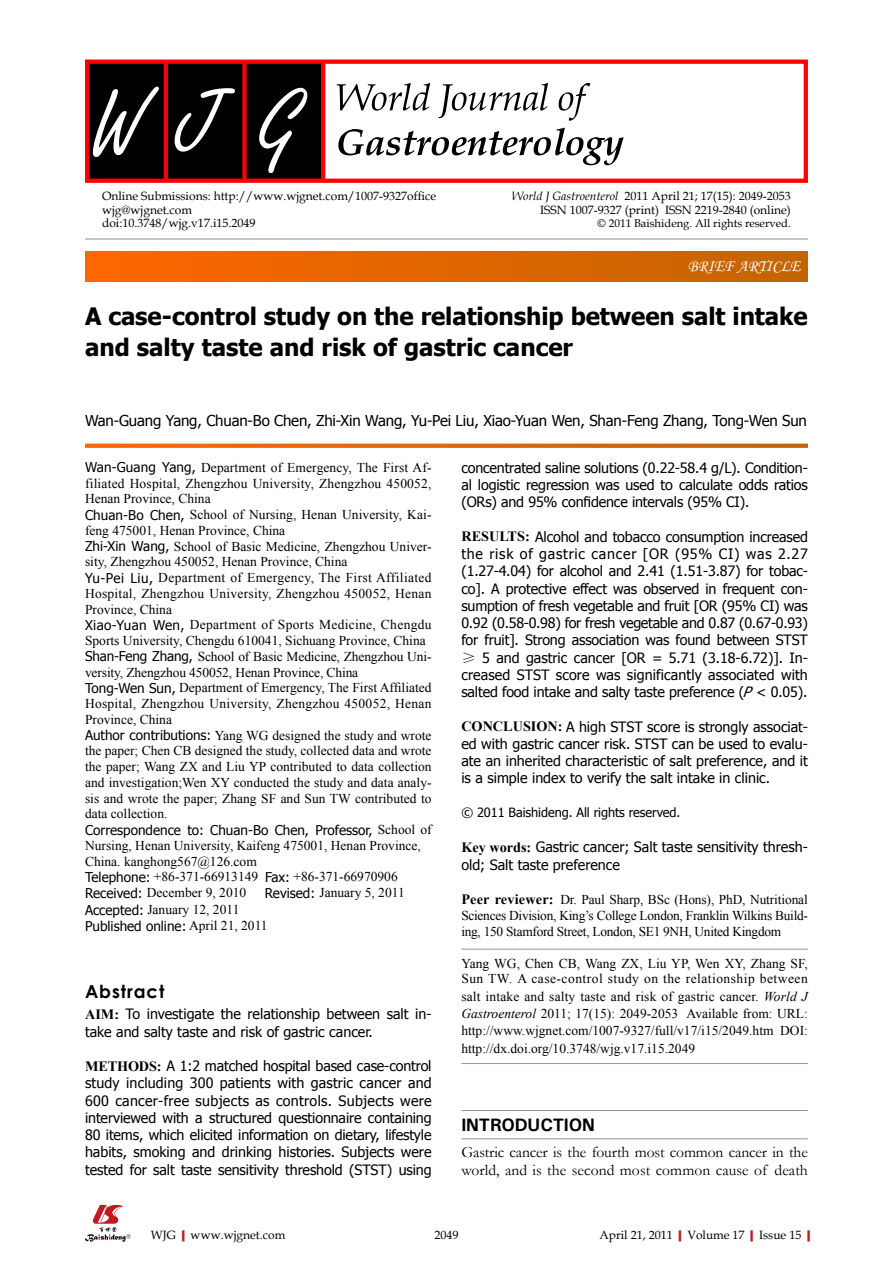
<style>
.page{position:relative;width:893px;height:1263px;background:#fff}
.page>*{position:absolute;margin:0;border:0;box-sizing:border-box;transform-origin:0 0}
.t1{font:700 24px/31.5px "Tahoma";color:#000}
.t2{font:700 18px "Univers";letter-spacing:-.01em;color:#000}
.t3{font:700 18px "Century Gothic";letter-spacing:.05em;color:#000}
.t4{font:16.5px "Monotype Corsiva";color:#fff}
.t5{font:15.75px/18px "Garamond";letter-spacing:-.01em;color:#000}
.t6{font:15px "Tahoma";letter-spacing:-.01em;color:#000}
.t7{font:14.25px/17.2px "Tahoma";color:#000;text-align:justify}
.t8{font:13.5px/15.8px "Times New Roman";color:#000}
.t9{font:13.5px/15.8px "Times New Roman";letter-spacing:.035em;color:#000}
.t10{font:13.5px "Tahoma";color:#000}
.t11{font:12.75px "Tahoma";letter-spacing:-.005em;color:#000}
.t12{font:12px/13.5px "Book Antiqua";color:#000;text-align:right}
.t13{font:11.25px "Book Antiqua";color:#000}
.s1{font-style:italic}
.s2{font-family:"Tahoma"}
.s3{font-family:"Times New Roman"}
.s4{font-family:"Times New Roman";font-weight:700}
.s5{font-family:"Sim Sun"}
.s6{font-weight:700;font-size:14.25px}
.s7{font-weight:700;color:#c01920}
</style>
<div class="page">
<div style="left:85px;top:252px;width:723px;height:29px;background:linear-gradient(to right,#f60,#c16500)"></div>
<hr style="left:85px;top:239px;width:723px;height:1px;background:#898989">
<div style="left:87px;top:61px;width:236px;height:121px;background:#000"></div>
<hr style="left:164px;top:61px;width:4px;height:121px;background:#f00">
<div style="left:242px;top:61px;width:5px;height:121px;background:#f00"></div>
<hr style="left:321px;top:61px;width:4px;height:121px;background:#f00">
<div style="left:85px;top:60px;width:723px;height:123px;border:4px solid #f00"></div>
<svg style="left:259px;top:88px;width:48px;height:85px"></svg>
<svg style="left:175px;top:88px;width:60px;height:64px"></svg>
<svg style="left:93px;top:87px;width:66px;height:70px"></svg>
<svg style="left:337px;top:83px;width:253px;height:38px"></svg>
<svg style="left:338px;top:128px;width:286px;height:37px"></svg>
<svg style="left:85px;top:1205px;width:46px;height:37px"></svg>
<hr style="left:461px;top:1110px;width:347px;height:1px;background:#949495">
<hr style="left:461px;top:1138px;width:347px;height:1px;background:#949495">
<hr style="left:461px;top:949px;width:347px;height:1px;background:#949495">
<hr style="left:461px;top:1063px;width:347px;height:1px;background:#949495">
<svg style="left:85px;top:444px;width:723px;height:4px;background:#e16a08"></svg>
<p class="t12" style="left:102px;top:189px;width:336px;text-align:left">Online Submissions: http://www.wjgnet.com/1007-9327office wjg@wjgnet.com<br>doi:10.3748/wjg.v17.i15.2049</p>
<p class="t12" style="left:512px;top:189px;width:280px"><span class="s1">World J Gastroenterol</span> 2011 April 21; 17(15): 2049-2053<br>ISSN 1007-9327 (print) ISSN 2219-2840 (online)</p>
<p class="t13" style="left:598px;top:215px;width:195px">© 2011 Baishideng. All rights reserved.</p>
<p class="t4" style="left:688px;top:256px;width:114px">BRIEF ARTICLE</p>
<h1 class="t1" style="left:85px;top:298px;width:724px">A case-control study on the relationship between salt intake and salty taste and risk of gastric cancer</h1>
<p class="t6" style="left:85px;top:410px;width:723px">Wan-Guang Yang, Chuan-Bo Chen, Zhi-Xin Wang, Yu-Pei Liu, Xiao-Yuan Wen, Shan-Feng Zhang, Tong-Wen Sun</p>
<p class="t8" style="left:85px;top:459px;width:348px"><span class="s2">Wan-Guang Yang,</span> Department of Emergency, The First Af&shy;filiated Hospital, Zhengzhou University, Zhengzhou 450052, Henan Province, China<br><span class="s2">Chuan-Bo Chen,</span> School of Nursing, Henan University, Kai&shy;feng 475001, Henan Province, China<br><span class="s2">Zhi-Xin Wang,</span> School of Basic Medicine, Zhengzhou Univer&shy;sity, Zhengzhou 450052, Henan Province, China<br><span class="s2">Yu-Pei Liu,</span> Department of Emergency, The First Affiliated Hospital, Zhengzhou University, Zhengzhou 450052, Henan Province, China<br><span class="s2">Xiao-Yuan Wen,</span> Department of Sports Medicine, Chengdu Sports University, Chengdu 610041, Sichuang Province, China <span class="s2">Shan-Feng Zhang,</span> School of Basic Medicine, Zhengzhou Uni&shy;versity, Zhengzhou 450052, Henan Province, China<br><span class="s2">Tong-Wen Sun,</span> Department of Emergency, The First Affiliated Hospital, Zhengzhou University, Zhengzhou 450052, Henan Province, China<br><span class="s2">Author contributions:</span> Yang WG designed the study and wrote the paper; Chen CB designed the study, collected data and wrote the paper; Wang ZX and Liu YP contributed to data collection and investigation;Wen XY conducted the study and data analy&shy;sis and wrote the paper; Zhang SF and Sun TW contributed to data collection.</p>
<p class="t10" style="left:85px;top:821px;width:348px">Correspondence to: Chuan-Bo Chen, Professor, <span class="s3">School of</span></p>
<p class="t8" style="left:85px;top:837px;width:337px">Nursing, Henan University, Kaifeng 475001, Henan Province, China. kanghong567@126.com<br><span class="s2">Telephone:</span> +86-371-66913149 <span class="s2">Fax:</span> +86-371-66970906<br><span class="s2">Received:</span> December 9, 2010</p>
<p class="t7" style="left:461px;top:458px;width:348px">concentrated saline solutions (0.22-58.4 g/L). Condition&shy;al logistic regression was used to calculate odds ratios (ORs) and 95% confidence intervals (95% CI).</p>
<p class="t7" style="left:461px;top:527px;width:348px"><span class="s4">RESULTS:</span> Alcohol and tobacco consumption increased the risk of gastric cancer [OR (95% CI) was 2.27 (1.27-4.04) for alcohol and 2.41 (1.51-3.87) for tobac&shy;co]. A protective effect was observed in frequent con&shy;sumption of fresh vegetable and fruit [OR (95% CI) was 0.92 (0.58-0.98) for fresh vegetable and 0.87 (0.67-0.93) for fruit]. Strong association was found between STST <span class="s5">≥</span> 5 and gastric cancer [OR = 5.71 (3.18-6.72)]. In&shy;creased STST score was significantly associated with salted food intake and salty taste preference (<span class="s1">P</span> &lt; 0.05).</p>
<p class="t7" style="left:461px;top:717px;width:348px"><span class="s4">CONCLUSION:</span> A high STST score is strongly associat&shy;ed with gastric cancer risk. STST can be used to evalu&shy;ate an inherited characteristic of salt preference, and it is a simple index to verify the salt intake in clinic.</p>
<p class="t11" style="left:461px;top:803px;width:221px">© 2011 Baishideng. All rights reserved.</p>
<p class="t7" style="left:461px;top:838px;width:348px"><span class="s4">Key words:</span> Gastric cancer; Salt taste sensitivity thresh&shy;old; Salt taste preference</p>
<p class="t8" style="left:461px;top:891px;width:348px;line-height:16.4px;text-align:justify"><span class="s6">Peer reviewer:</span> Dr. Paul Sharp, BSc (Hons), PhD, Nutritional Sciences Division, King’s College London, Franklin Wilkins Build&shy;ing, 150 Stamford Street, London, SE1 9NH, United Kingdom</p>
<p class="t9" style="left:461px;top:955px;width:348px">Yang WG, Chen CB, Wang ZX, Liu YP, Wen XY, Zhang SF,<br>Sun TW. A case-control study on the relationship between</p>
<p class="t8" style="left:461px;top:987px;width:348px;line-height:17.4px;text-align:justify">salt intake and salty taste and risk of gastric cancer. <span class="s1">World J Gastroenterol</span> 2011; 17(15): 2049-2053 Available from: URL: http://www.wjgnet.com/1007-9327/full/v17/i15/2049.htm DOI: http://dx.doi.org/10.3748/wjg.v17.i15.2049</p>
<p class="t8" style="left:265px;top:884px;width:141px"><span class="s2">Revised:</span> January 5, 2011</p>
<p class="t8" style="left:85px;top:902px;width:156px"><span class="s2">Accepted:</span> January 12, 2011</p>
<p class="t10" style="left:85px;top:917px;width:184px">Published online: <span class="s3">April 21, 2011</span></p>
<h2 class="t3" style="left:85px;top:978px;width:81px">Abstract</h2>
<p class="t7" style="left:85px;top:1005px;width:348px"><span class="s4">AIM:</span> To investigate the relationship between salt in&shy;take and salty taste and risk of gastric cancer.</p>
<p class="t7" style="left:85px;top:1056px;width:348px"><span class="s4">METHODS:</span> A 1:2 matched hospital based case-control study including 300 patients with gastric cancer and 600 cancer-free subjects as controls. Subjects were interviewed with a structured questionnaire containing 80 items, which elicited information on dietary, lifestyle habits, smoking and drinking histories. Subjects were tested for salt taste sensitivity threshold (STST) using</p>
<h2 class="t2" style="left:461px;top:1113px;width:135px">INTRODUCTION</h2>
<p class="t5" style="left:461px;top:1142px;width:348px">Gastric cancer is the fourth most common cancer in the world, and is the second most common cause of death</p>
<p class="t12" style="left:151px;top:1227px;width:136px">WJG<span class="s7">|</span>www.wjgnet.com</p>
<p class="t12" style="left:599px;top:1227px;width:218px">April 21, 2011<span class="s7">|</span>Volume 17<span class="s7">|</span>Issue 15<span class="s7">|</span></p>
<p class="t12" style="left:434px;top:1227px;width:25px">2049</p>
</div>
